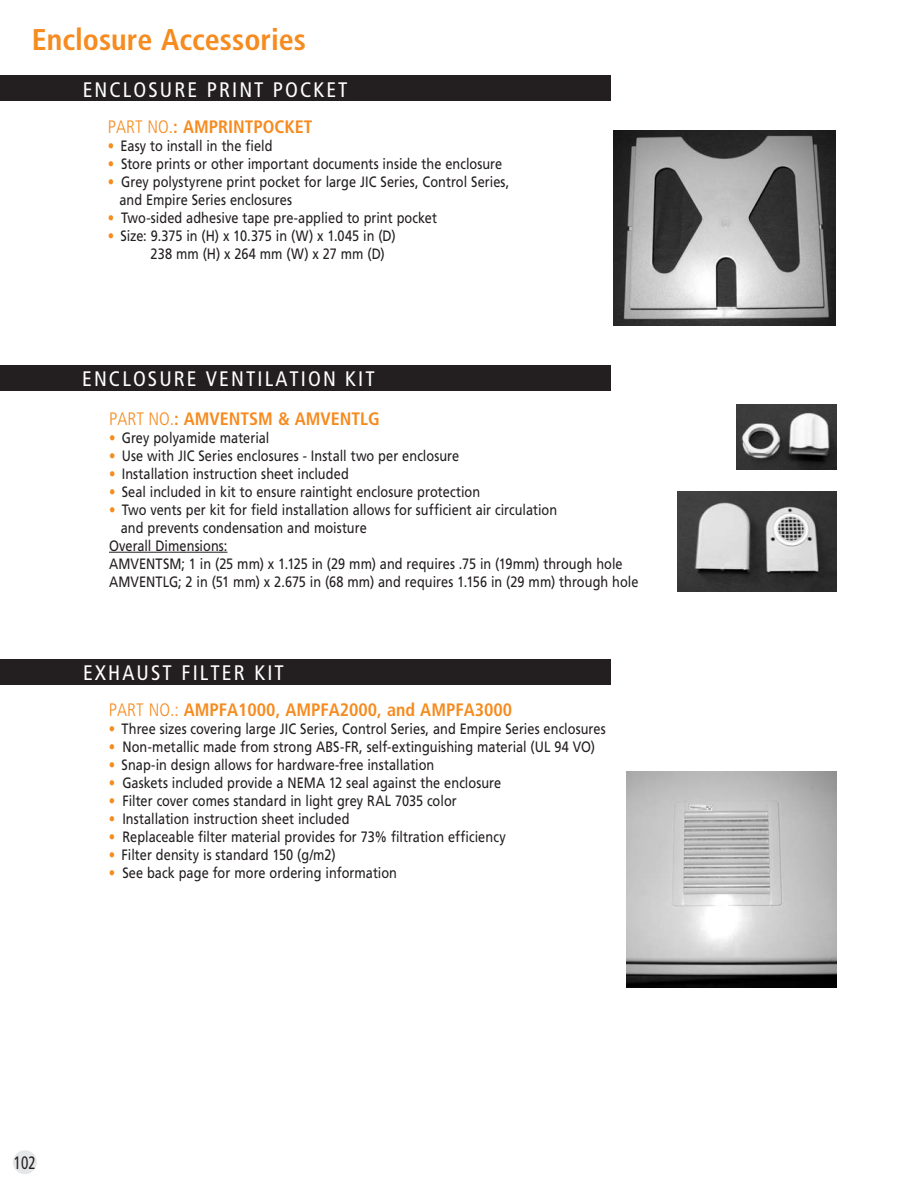
<style>
.page{position:relative;width:917px;height:1187px;background:#fff}
.page>*{position:absolute;margin:0;border:0;box-sizing:border-box;transform-origin:0 0}
.t1{font:700 condensed 30px "Frutiger";color:#f68b1f}
.t2{font:condensed 21px "Frutiger LT Std";letter-spacing:.1em;color:#fff}
.t3{font:700 condensed 18px "Frutiger";color:#f68b1f}
.t4{font:condensed 18px "Frutiger LT Std";color:#231f20;scale:.85 1}
.t5{font:15px/18px "Frutiger LT Std";color:#231f20;scale:.85 1}
.s1{font-weight:300}
.s2{color:#f68b1f}
</style>
<div class="page">
<div style="left:13px;top:1150px;width:24px;height:24px;background:#e6e7e9;border-radius:50%"></div>
<div style="left:0;top:365px;width:611px;height:25px;background:#231f20"></div>
<div style="left:0;top:76px;width:611px;height:25px;background:#231f20"></div>
<hr style="left:109px;top:552px;width:118px;height:1px;background:#231f20">
<img style="left:613px;top:130px;width:222px;height:195px">
<img style="left:737px;top:404px;width:99px;height:66px">
<img style="left:677px;top:491px;width:159px;height:100px">
<div style="left:0;top:659px;width:611px;height:25px;background:#231f20"></div>
<img style="left:626px;top:771px;width:210px;height:216px">
<h1 class="t1" style="left:32px;top:22px;width:276px">Enclosure Accessories</h1>
<h2 class="t2" style="left:83px;top:77px;width:266px">ENCLOSURE PRINT POCKET</h2>
<p class="t3" style="left:108px;top:116px;width:206px"><span class="s1">PART NO.</span>: AMPRINTPOCKET</p>
<p class="t5" style="left:108px;top:137px;width:195px"><span class="s2">•</span> Easy to install in the field</p>
<p class="t5" style="left:108px;top:155px;width:466px"><span class="s2">•</span> Store prints or other important documents inside the enclosure</p>
<p class="t5" style="left:119px;top:173px;width:460px;text-indent:-12px"><span class="s2">•</span> Grey polystyrene print pocket for large JIC Series, Control Series, and Empire Series enclosures</p>
<p class="t5" style="left:108px;top:209px;width:389px"><span class="s2">•</span> Two-sided adhesive tape pre-applied to print pocket</p>
<p class="t5" style="left:151px;top:227px;width:290px;text-indent:-43px"><span class="s2">•</span> Size: 9.375 in (H) x 10.375 in (W) x 1.045 in (D)<br>238 mm (H) x 264 mm (W) x 27 mm (D)</p>
<h2 class="t2" style="left:82px;top:366px;width:294px">ENCLOSURE VENTILATION KIT</h2>
<p class="t3" style="left:109px;top:408px;width:272px"><span class="s1">PART NO.</span>: AMVENTSM &amp; AMVENTLG</p>
<p class="t5" style="left:109px;top:428px;width:190px"><span class="s2">•</span> Grey polyamide material</p>
<p class="t5" style="left:109px;top:446px;width:413px"><span class="s2">•</span> Use with JIC Series enclosures - Install two per enclosure</p>
<p class="t5" style="left:109px;top:464px;width:284px"><span class="s2">•</span> Installation instruction sheet included</p>
<p class="t5" style="left:109px;top:482px;width:438px"><span class="s2">•</span> Seal included in kit to ensure raintight enclosure protection</p>
<p class="t5" style="left:109px;top:500px;width:529px"><span class="s2">•</span> Two vents per kit for field installation allows for sufficient air circulation</p>
<p class="t5" style="left:121px;top:518px;width:291px">and prevents condensation and moisture</p>
<p class="t5" style="left:109px;top:536px;width:141px">Overall Dimensions:</p>
<p class="t5" style="left:109px;top:554px;width:606px">AMVENTSM; 1 in (25 mm) x 1.125 in (29 mm) and requires .75 in (19mm) through hole</p>
<p class="t5" style="left:109px;top:572px;width:624px">AMVENTLG; 2 in (51 mm) x 2.675 in (68 mm) and requires 1.156 in (29 mm) through hole</p>
<h2 class="t2" style="left:83px;top:660px;width:202px">EXHAUST FILTER KIT</h2>
<p class="t3" style="left:109px;top:699px;width:405px"><span class="s1">PART NO.:</span> AMPFA1000, AMPFA2000, and AMPFA3000</p>
<p class="t5" style="left:109px;top:720px;width:586px"><span class="s2">•</span> Three sizes covering large JIC Series, Control Series, and Empire Series enclosures</p>
<p class="t5" style="left:109px;top:738px;width:573px"><span class="s2">•</span> Non-metallic made from strong ABS-FR, self-extinguishing material (UL 94 VO)</p>
<p class="t5" style="left:109px;top:756px;width:384px"><span class="s2">•</span> Snap-in design allows for hardware-free installation</p>
<p class="t5" style="left:109px;top:774px;width:463px"><span class="s2">•</span> Gaskets included provide a NEMA 12 seal against the enclosure</p>
<p class="t5" style="left:109px;top:792px;width:411px"><span class="s2">•</span> Filter cover comes standard in light grey RAL 7035 color</p>
<p class="t5" style="left:109px;top:810px;width:284px"><span class="s2">•</span> Installation instruction sheet included</p>
<p class="t5" style="left:109px;top:828px;width:468px"><span class="s2">•</span> Replaceable filter material provides for 73% filtration efficiency</p>
<p class="t5" style="left:109px;top:846px;width:268px"><span class="s2">•</span> Filter density is standard 150 (g/m2)</p>
<p class="t5" style="left:109px;top:864px;width:340px"><span class="s2">•</span> See back page for more ordering information</p>
<p class="t4" style="left:14px;top:1152px;width:27px">102</p>
</div>
